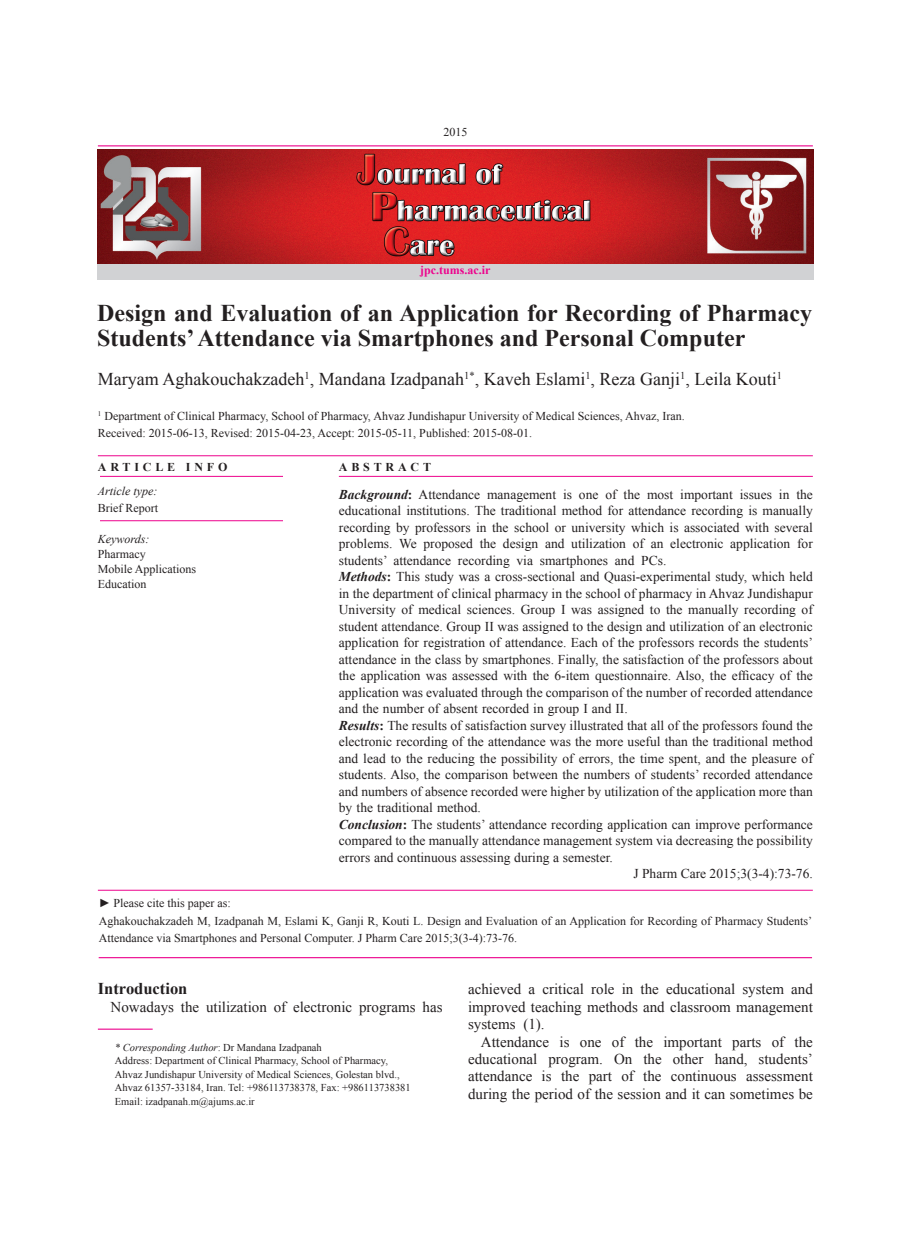
<style>
.page{position:relative;width:915px;height:1234px;background:#fff}
.page>*{position:absolute;margin:0;border:0;box-sizing:border-box;transform-origin:0 0}
.t1{font:700 24px/25.5px "Times New Roman";color:#231f20}
.t2{font:18px "Times New Roman";color:#231f20}
.t3{font:700 16.5px "Times New Roman";color:#231f20}
.t4{font:15px/17.4px "Times New Roman";color:#231f20;text-align:justify}
.t5{font:13.5px/16.5px "Times New Roman";color:#231f20;text-align:justify}
.t6{font:12px/17.4px "Times New Roman";color:#231f20}
.t7{font:italic 12px "Times New Roman";color:#231f20}
.t8{font:700 12px "Times New Roman";letter-spacing:.32em;color:#231f20}
.t9{font:700 12px "Times New Roman";color:#ed028c}
.t10{font:10.5px "Times New Roman";color:#231f20}
.t11{font:italic 10.5px "Times New Roman";color:#231f20}
.s1{font-weight:700;font-style:italic}
.s2{font-weight:700}
.s3{font-style:normal}
</style>
<div class="page">
<hr style="left:98px;top:145px;width:714px;height:1px;background:#ed028c">
<hr style="left:98px;top:455px;width:714px;height:1px;background:#ed028c">
<hr style="left:100px;top:476px;width:183px;height:1px;background:#ed028c">
<hr style="left:100px;top:520px;width:183px;height:1px;background:#ed028c">
<hr style="left:98px;top:1028px;width:55px;height:1px;background:#ed028c">
<hr style="left:339px;top:476px;width:473px;height:1px;background:#ed028c">
<img style="left:97px;top:149px;width:716px;height:115px">
<div style="left:97px;top:264px;width:716px;height:15px;background:#d1d2d4"></div>
<hr style="left:98px;top:889px;width:714px;height:1px;background:#ed028c">
<hr style="left:99px;top:956px;width:712px;height:2px;background:#ed028c">
<p class="t6" style="left:443px;top:123px;width:25px">2015</p>
<p class="t9" style="left:420px;top:261px;width:72px">jpc.tums.ac.ir</p>
<p class="t1" style="left:97px;top:299px;width:716px">Design and Evaluation of an Application for Recording of Pharmacy<br>Students’ Attendance via Smartphones and Personal Computer</p>
<p class="t2" style="left:98px;top:366px;width:685px">Maryam Aghakouchakzadeh<sup>1</sup>, Mandana Izadpanah<sup>1*</sup>, Kaveh Eslami<sup>1</sup>, Reza Ganji<sup>1</sup>, Leila Kouti<sup>1</sup></p>
<p class="t6" style="left:98px;top:406px;width:588px"><sup>1</sup> Department of Clinical Pharmacy, School of Pharmacy, Ahvaz Jundishapur University of Medical Sciences, Ahvaz, Iran.</p>
<p class="t6" style="left:98px;top:424px;width:435px">Received: 2015-06-13, Revised: 2015-04-23, Accept: 2015-05-11, Published: 2015-08-01.</p>
<p class="t8" style="left:98px;top:459px;width:131px">ARTICLE INFO</p>
<p class="t7" style="left:98px;top:483px;width:61px">Article type:</p>
<p class="t6" style="left:98px;top:498px;width:62px">Brief Report</p>
<p class="t7" style="left:98px;top:531px;width:53px">Keywords:</p>
<p class="t6" style="left:98px;top:545px;width:49px">Pharmacy</p>
<p class="t6" style="left:98px;top:560px;width:100px">Mobile Applications</p>
<p class="t6" style="left:98px;top:575px;width:50px">Education</p>
<p class="t8" style="left:339px;top:459px;width:94px">ABSTRACT</p>
<p class="t5" style="left:339px;top:485px;width:475px"><span class="s1">Background</span><span class="s2">:</span> Attendance management is one of the most important issues in the educational institutions. The traditional method for attendance recording is manually recording by professors in the school or university which is associated with several problems. We proposed the design and utilization of an electronic application for students’ attendance recording via smartphones and PCs.</p>
<p class="t5" style="left:339px;top:568px;width:475px"><span class="s1">Methods</span><span class="s2">:</span> This study was a cross-sectional and Quasi-experimental study, which held in the department of clinical pharmacy in the school of pharmacy in Ahvaz Jundishapur University of medical sciences. Group I was assigned to the manually recording of student attendance. Group II was assigned to the design and utilization of an electronic application for registration of attendance. Each of the professors records the students’ attendance in the class by smartphones. Finally, the satisfaction of the professors about the application was assessed with the 6-item questionnaire. Also, the efficacy of the application was evaluated through the comparison of the number of recorded attendance and the number of absent recorded in group I and II.</p>
<p class="t5" style="left:339px;top:716px;width:475px"><span class="s1">Results</span><span class="s2">:</span> The results of satisfaction survey illustrated that all of the professors found the electronic recording of the attendance was the more useful than the traditional method and lead to the reducing the possibility of errors, the time spent, and the pleasure of students. Also, the comparison between the numbers of students’ recorded attendance and numbers of absence recorded were higher by utilization of the application more than by the traditional method.</p>
<p class="t5" style="left:339px;top:815px;width:475px"><span class="s1">Conclusion</span><span class="s2">:</span> The students’ attendance recording application can improve performance compared to the manually attendance management system via decreasing the possibility errors and continuous assessing during a semester.</p>
<p class="t5" style="left:633px;top:865px;width:181px">J Pharm Care 2015;3(3-4):73-76.</p>
<p class="t6" style="left:99px;top:894px;width:134px">► Please cite this paper as:</p>
<p class="t6" style="left:99px;top:911px;width:714px">Aghakouchakzadeh M, Izadpanah M, Eslami K, Ganji R, Kouti L. Design and Evaluation of an Application for Recording of Pharmacy Students’<br>Attendance via Smartphones and Personal Computer. J Pharm Care 2015;3(3-4):73-76.</p>
<p class="t3" style="left:98px;top:977px;width:91px">Introduction</p>
<p class="t4" style="left:111px;top:997px;width:333px">Nowadays the utilization of electronic programs has</p>
<p class="t4" style="left:468px;top:980px;width:346px">achieved a critical role in the educational system and improved teaching methods and classroom management systems (1).</p>
<p class="t4" style="left:468px;top:1032px;width:346px;text-indent:13px">Attendance is one of the important parts of the educational program. On the other hand, students’ attendance is the part of the continuous assessment during the period of the session and it can sometimes be</p>
<p class="t11" style="left:115px;top:1039px;width:208px">* Corresponding Author<span class="s3">: Dr Mandana Izadpanah</span></p>
<p class="t10" style="left:115px;top:1053px;width:275px">Address: Department of Clinical Pharmacy, School of Pharmacy,</p>
<p class="t10" style="left:115px;top:1066px;width:286px">Ahvaz Jundishapur University of Medical Sciences, Golestan blvd.,</p>
<p class="t10" style="left:115px;top:1080px;width:297px">Ahvaz 61357-33184, Iran. Tel: +986113738378, Fax: +986113738381</p>
<p class="t10" style="left:115px;top:1093px;width:141px">Email: izadpanah.m@ajums.ac.ir</p>
</div>
